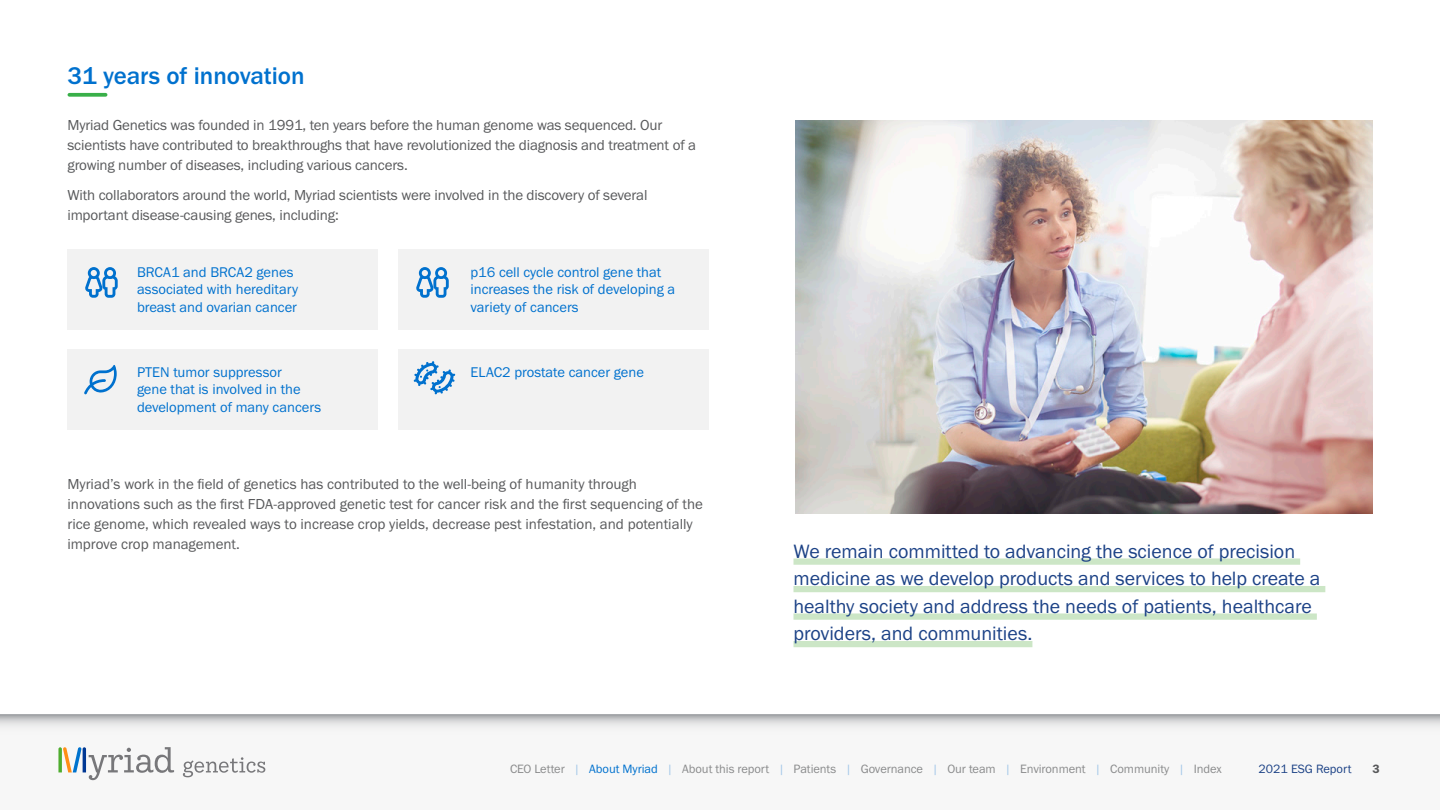
<style>
.page{position:relative;width:1440px;height:810px;background:#fff}
.page>*{position:absolute;margin:0;border:0;box-sizing:border-box;transform-origin:0 0}
.Main_title{font:500 25px "Franklin Gothic URW";color:#0071ce}
.Main_title-2{font:20px/27.5px "Franklin Gothic URW Boo";color:#1c4286}
.Main_body_text{font:15px/20px "Franklin Gothic URW Boo";letter-spacing:-.01em;color:#58595b}
.Main_title-3{font:14.62px/17.4px "Franklin Gothic URW Boo";color:#0071ce}
.t1{font:12.5px "Franklin Gothic URW Boo";letter-spacing:-.005em;color:#8a8b8c}
.t2{font:12.5px "Franklin Gothic URW Boo";color:#1c4286}
.t3{font:12.5px "Franklin Gothic URW Dem";color:#58595b}
.s1{color:#a5c8e9}
.s2{color:#0071ce}
</style>
<div class="page">
<div style="left:0;top:707px;width:1440px;height:103px;background:#f7f7f7"></div>
<div style="left:0;top:0;width:1440px;height:714px;background:#fff"></div>
<svg style="left:0;top:715px;width:1440px;height:11px"></svg>
<svg style="left:58px;top:747px;width:116px;height:33px"></svg>
<svg style="left:183px;top:757px;width:82px;height:20px"></svg>
<svg style="left:69px;top:93px;width:37px;height:4px"></svg>
<div style="left:793px;top:558px;width:507px;height:7px;background:#cce6c6"></div>
<div style="left:793px;top:586px;width:532px;height:6px;background:#cce6c6"></div>
<div style="left:793px;top:613px;width:524px;height:7px;background:#cce6c6"></div>
<div style="left:793px;top:641px;width:239px;height:6px;background:#cce6c6"></div>
<img style="left:795px;top:121px;width:577px;height:393px">
<div style="left:398px;top:249px;width:311px;height:81px;background:#f2f2f2"></div>
<div style="left:68px;top:249px;width:310px;height:81px;background:#f2f2f2"></div>
<div style="left:68px;top:349px;width:310px;height:81px;background:#f2f2f2"></div>
<div style="left:398px;top:349px;width:311px;height:81px;background:#f2f2f2"></div>
<svg style="left:416px;top:267px;width:33px;height:31px"></svg>
<svg style="left:84px;top:365px;width:33px;height:30px"></svg>
<svg style="left:85px;top:267px;width:33px;height:31px"></svg>
<svg style="left:414px;top:361px;width:41px;height:33px"></svg>
<p class="Main_title" style="left:68px;top:60px;width:239px">31 years of innovation</p>
<p class="Main_body_text" style="left:68px;top:115px;width:630px">Myriad Genetics was founded in 1991, ten years before the human genome was sequenced. Our scientists have contributed to breakthroughs that have revolutionized the diagnosis and treatment of a growing number of diseases, including various cancers.</p>
<p class="Main_body_text" style="left:68px;top:185px;width:582px">With collaborators around the world, Myriad scientists were involved in the discovery of several important disease-causing genes, including:</p>
<p class="Main_title-3" style="left:137px;top:263px;width:163px">BRCA1 and BRCA2 genes associated with hereditary breast and ovarian cancer</p>
<p class="Main_title-3" style="left:137px;top:363px;width:186px">PTEN tumor suppressor<br>gene that is involved in the development of many cancers</p>
<p class="Main_title-3" style="left:470px;top:263px;width:206px">p16 cell cycle control gene that increases the risk of developing a variety of cancers</p>
<p class="Main_title-3" style="left:470px;top:363px;width:175px">ELAC2 prostate cancer gene</p>
<p class="Main_body_text" style="left:68px;top:474px;width:637px">Myriad’s work in the field of genetics has contributed to the well-being of humanity through innovations such as the first FDA-approved genetic test for cancer risk and the first sequencing of the rice genome, which revealed ways to increase crop yields, decrease pest infestation, and potentially improve crop management.</p>
<p class="Main_title-2" style="left:793px;top:537px;width:528px">We remain committed to advancing the science of precision medicine as we develop products and services to help create a healthy society and address the needs of patients, healthcare providers, and communities.</p>
<p class="t1" style="left:510px;top:761px;width:713px">CEO Letter <span class="s1">|</span> <span class="s2">About Myriad</span> <span class="s1">|</span> About this report <span class="s1">|</span> Patients <span class="s1">|</span> Governance <span class="s1">|</span> Our team <span class="s1">|</span> Environment <span class="s1">|</span> Community <span class="s1">|</span> Index</p>
<p class="t2" style="left:1259px;top:761px;width:94px">2021 ESG Report</p>
<p class="t3" style="left:1373px;top:761px;width:9px">3</p>
</div>
